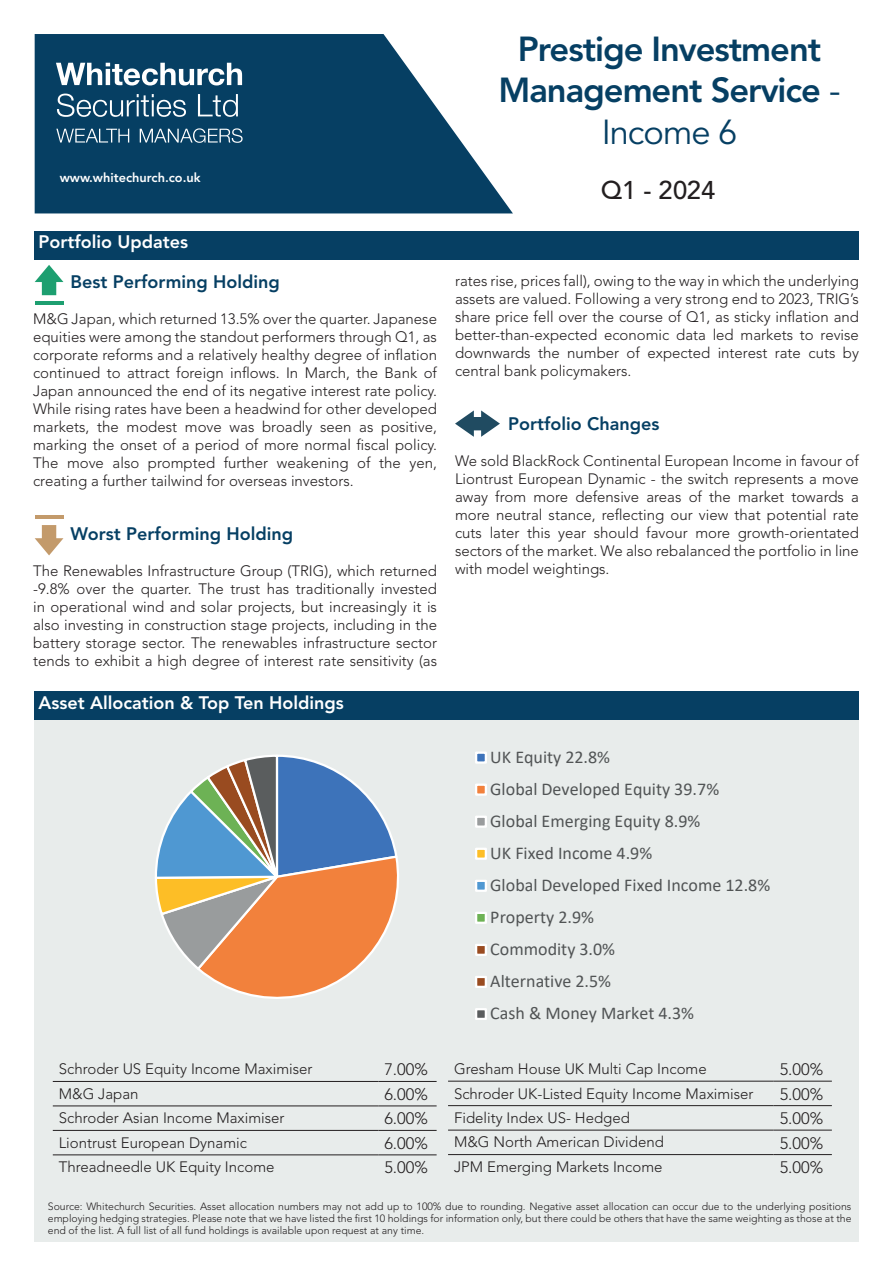
<style>
.page{position:relative;width:893px;height:1263px;background:#fff}
.page>*{position:absolute;margin:0;border:0;box-sizing:border-box;transform-origin:0 0}
.t1{font:800 34.5px/41.4px "Avenir LT Std";letter-spacing:-.03em;color:#063f63;text-align:center}
.t2{font:500 25.5px "Avenir LT Std";color:#231f20}
.t3{font:18px/32.1px "Calibri";color:#515455}
.t4{font:800 18px "Avenir LT Std";color:#063f63}
.t5{font:800 18px "Avenir LT Std";color:#fff}
.t6{font:300 16.5px "Avenir LT Std";color:#231f20}
.t7{font:300 15px/18px "Avenir LT Std";color:#231f20;text-align:justify}
.t8{font:800 12.75px "Avenir LT Std";color:#fff}
.t9{font:300 10.5px/12px "Avenir LT Std";color:#231f20;text-align:justify}
.s1{font-weight:400}
</style>
<div class="page">
<div style="left:34px;top:720px;width:825px;height:522px;background:#e8eceb"></div>
<div style="left:34px;top:231px;width:825px;height:28px;background:#063f63"></div>
<svg style="left:35px;top:34px;width:478px;height:179px;fill:#063f63"></svg>
<svg style="left:56px;top:128px;width:187px;height:15px;background:#416c88"></svg>
<svg style="left:57px;top:94px;width:181px;height:23px;background:#3f6b86"></svg>
<svg style="left:56px;top:63px;width:186px;height:22px"></svg>
<div style="left:34px;top:691px;width:825px;height:29px;background:#063f63"></div>
<hr style="left:53px;top:1081px;width:325px;height:1px;background:#231f20">
<hr style="left:378px;top:1081px;width:59px;height:1px;background:#231f20">
<hr style="left:53px;top:1106px;width:325px;height:1px;background:#231f20">
<hr style="left:378px;top:1106px;width:59px;height:1px;background:#231f20">
<hr style="left:53px;top:1130px;width:325px;height:1px;background:#231f20">
<hr style="left:378px;top:1130px;width:59px;height:1px;background:#231f20">
<hr style="left:53px;top:1154px;width:325px;height:1px;background:#231f20">
<hr style="left:378px;top:1154px;width:59px;height:1px;background:#231f20">
<hr style="left:448px;top:1105px;width:326px;height:1px;background:#231f20">
<hr style="left:774px;top:1105px;width:58px;height:1px;background:#231f20">
<hr style="left:448px;top:1130px;width:326px;height:1px;background:#231f20">
<hr style="left:774px;top:1130px;width:58px;height:1px;background:#231f20">
<hr style="left:448px;top:1081px;width:326px;height:1px;background:#231f20">
<hr style="left:774px;top:1081px;width:58px;height:1px;background:#231f20">
<hr style="left:448px;top:1154px;width:326px;height:1px;background:#231f20">
<hr style="left:774px;top:1154px;width:58px;height:1px;background:#231f20">
<svg style="left:35px;top:265px;width:28px;height:30px"></svg>
<hr style="left:35px;top:302px;width:28px;height:3px;background:#1d9f70">
<svg style="left:35px;top:525px;width:28px;height:30px"></svg>
<hr style="left:35px;top:515px;width:28px;height:3px;background:#c39a6b">
<svg style="left:455px;top:410px;width:45px;height:27px"></svg>
<svg style="left:155px;top:754px;width:244px;height:245px"></svg>
<div style="left:475px;top:751px;width:12px;height:13px;background:#3d73ba;border:2px solid #fff"></div>
<div style="left:475px;top:783px;width:12px;height:13px;background:#f2813c;border:2px solid #fff"></div>
<div style="left:475px;top:816px;width:12px;height:12px;background:#999c9d;border:2px solid #fff"></div>
<div style="left:475px;top:848px;width:12px;height:12px;background:#fdbe26;border:2px solid #fff"></div>
<div style="left:475px;top:880px;width:12px;height:12px;background:#4f98d2;border:2px solid #fff"></div>
<div style="left:475px;top:912px;width:12px;height:12px;background:#6db255;border:2px solid #fff"></div>
<div style="left:475px;top:944px;width:12px;height:12px;background:#994b20;border:2px solid #fff"></div>
<div style="left:475px;top:976px;width:12px;height:12px;background:#994b20;border:2px solid #fff"></div>
<div style="left:475px;top:1008px;width:12px;height:12px;background:#5a5d5e;border:2px solid #fff"></div>
<p class="t8" style="left:60px;top:170px;width:142px">www.whitechurch.co.uk</p>
<p class="t5" style="left:39px;top:232px;width:151px">Portfolio Updates</p>
<p class="t4" style="left:70px;top:271px;width:211px">Best Performing Holding</p>
<p class="t7" style="left:33px;top:310px;width:405px">M&amp;G Japan, which returned 13.5% over the quarter. Japanese equities were among the standout performers through Q1, as corporate reforms and a relatively healthy degree of inflation continued to attract foreign inflows. In March, the Bank of Japan announced the end of its negative interest rate policy.<br>While rising rates have been a headwind for other developed markets, the modest move was broadly seen as positive, marking the onset of a period of more normal fiscal policy.<br>The move also prompted further weakening of the yen, creating a further tailwind for overseas investors.</p>
<p class="t4" style="left:70px;top:523px;width:224px">Worst Performing Holding</p>
<p class="t7" style="left:33px;top:562px;width:405px">The Renewables Infrastructure Group (TRIG), which returned -9.8% over the quarter. The trust has traditionally invested in operational wind and solar projects, but increasingly it is also investing in construction stage projects, including in the battery storage sector. The renewables infrastructure sector tends to exhibit a high degree of interest rate sensitivity (as</p>
<p class="t5" style="left:38px;top:692px;width:307px">Asset Allocation &amp; Top Ten Holdings</p>
<p class="t7" style="left:59px;top:1060px;width:255px">Schroder US Equity Income Maximiser</p>
<p class="t6" style="left:384px;top:1060px;width:45px">7.00%</p>
<p class="t7" style="left:59px;top:1085px;width:81px">M&amp;G Japan</p>
<p class="t6" style="left:384px;top:1084px;width:45px">6.00%</p>
<p class="t7" style="left:59px;top:1109px;width:227px">Schroder Asian Income Maximiser</p>
<p class="t6" style="left:384px;top:1109px;width:45px">6.00%</p>
<p class="t7" style="left:59px;top:1133px;width:190px">Liontrust European Dynamic</p>
<p class="t6" style="left:384px;top:1133px;width:45px">6.00%</p>
<p class="t7" style="left:59px;top:1158px;width:217px">Threadneedle UK Equity Income</p>
<p class="t6" style="left:384px;top:1158px;width:45px">5.00%</p>
<h1 class="t1" style="left:498px;top:28px;width:343px">Prestige Investment<br>Management Service <span class="s1">-<br>Income 6</span></h1>
<h2 class="t2" style="left:601px;top:175px;width:116px">Q1 - 2024</h2>
<p class="t7" style="left:455px;top:272px;width:405px">rates rise, prices fall), owing to the way in which the underlying assets are valued. Following a very strong end to 2023, TRIG’s share price fell over the course of Q1, as sticky inflation and better-than-expected economic data led markets to revise downwards the number of expected interest rate cuts by central bank policymakers.</p>
<p class="t4" style="left:508px;top:413px;width:153px">Portfolio Changes</p>
<p class="t7" style="left:455px;top:452px;width:405px">We sold BlackRock Continental European Income in favour of Liontrust European Dynamic - the switch represents a move away from more defensive areas of the market towards a more neutral stance, reflecting our view that potential rate cuts later this year should favour more growth-orientated sectors of the market. We also rebalanced the portfolio in line with model weightings.</p>
<p class="t3" style="left:490px;top:740px;width:281px">UK Equity 22.8%<br>Global Developed Equity 39.7%<br>Global Emerging Equity 8.9%<br>UK Fixed Income 4.9%<br>Global Developed Fixed Income 12.8%<br>Property 2.9%<br>Commodity 3.0%<br>Alternative 2.5%<br>Cash &amp; Money Market 4.3%</p>
<p class="t7" style="left:454px;top:1060px;width:254px">Gresham House UK Multi Cap Income</p>
<p class="t6" style="left:780px;top:1060px;width:45px">5.00%</p>
<p class="t7" style="left:454px;top:1084px;width:301px">Schroder UK-Listed Equity Income Maximiser</p>
<p class="t6" style="left:780px;top:1084px;width:45px">5.00%</p>
<p class="t7" style="left:454px;top:1109px;width:177px">Fidelity Index US- Hedged</p>
<p class="t6" style="left:780px;top:1109px;width:45px">5.00%</p>
<p class="t7" style="left:454px;top:1133px;width:211px">M&amp;G North American Dividend</p>
<p class="t6" style="left:780px;top:1133px;width:45px">5.00%</p>
<p class="t7" style="left:454px;top:1158px;width:210px">JPM Emerging Markets Income</p>
<p class="t6" style="left:780px;top:1158px;width:45px">5.00%</p>
<p class="t9" style="left:48px;top:1201px;width:805px">Source: Whitechurch Securities. Asset allocation numbers may not add up to 100% due to rounding. Negative asset allocation can occur due to the underlying positions employing hedging strategies. Please note that we have listed the first 10 holdings for information only, but there could be others that have the same weighting as those at the end of the list. A full list of all fund holdings is available upon request at any time.</p>
</div>
